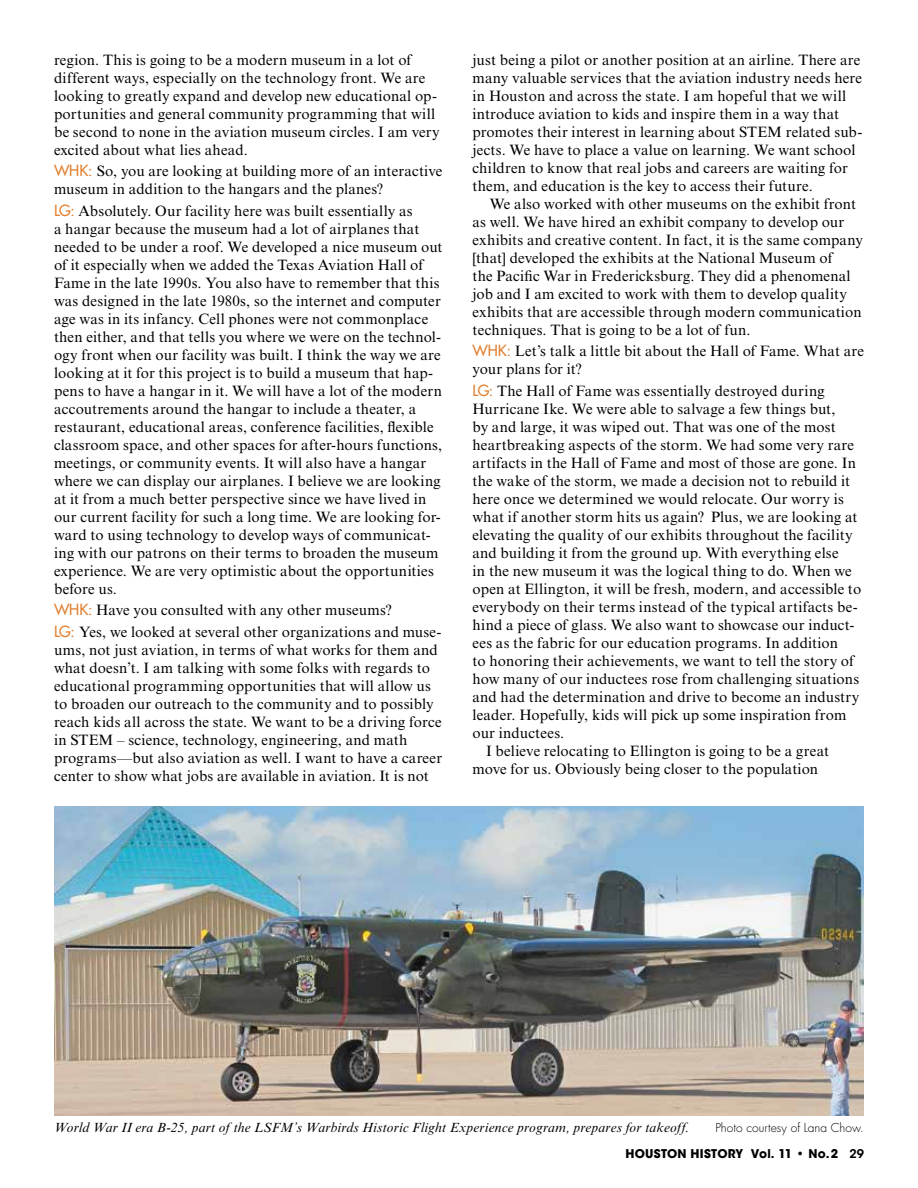
<style>
.page{position:relative;width:918px;height:1188px;background:#fff}
.page>*{position:absolute;margin:0;border:0;box-sizing:border-box;transform-origin:0 0}
.t1{font:15px/18px "Times New Roman MT Std";letter-spacing:.01em;color:#000}
.t2{font:italic 13.5px "Times New Roman MT Std";letter-spacing:.01em;color:#000}
.t3{font:700 12px "ITC Avant Garde Std";letter-spacing:.02em;color:#000}
.t4{font:300 12px "Futura Std";letter-spacing:.005em;color:#000}
.s1{font-family:"Futura Std";font-weight:500;color:#e18133}
.s2{font-weight:600}
</style>
<div class="page">
<img style="left:54px;top:807px;width:810px;height:308px">
<p class="t1" style="left:54px;top:51px;width:387px">region. This is going to be a modern museum in a lot of different ways, especially on the technology front. We are looking to greatly expand and develop new educational op&shy;portunities and general community programming that will be second to none in the aviation museum circles. I am very excited about what lies ahead.</p>
<p class="t1" style="left:54px;top:162px;width:390px"><span class="s1">WHK:</span> So, you are looking at building more of an interactive museum in addition to the hangars and the planes?</p>
<p class="t1" style="left:54px;top:202px;width:390px"><span class="s1">LG:</span> Absolutely. Our facility here was built essentially as<br>a hangar because the museum had a lot of airplanes that needed to be under a roof. We developed a nice museum out of it especially when we added the Texas Aviation Hall of Fame in the late 1990s. You also have to remember that this was designed in the late 1980s, so the internet and computer age was in its infancy. Cell phones were not commonplace then either, and that tells you where we were on the technol&shy;ogy front when our facility was built. I think the way we are looking at it for this project is to build a museum that hap&shy;pens to have a hangar in it. We will have a lot of the modern accoutrements around the hangar to include a theater, a restaurant, educational areas, conference facilities, flexible classroom space, and other spaces for after-hours functions, meetings, or community events. It will also have a hangar where we can display our airplanes. I believe we are looking at it from a much better perspective since we have lived in our current facility for such a long time. We are looking for&shy;ward to using technology to develop ways of communicat&shy;ing with our patrons on their terms to broaden the museum experience. We are very optimistic about the opportunities before us.</p>
<p class="t1" style="left:54px;top:599px;width:389px;line-height:21.5px"><span class="s1">WHK:</span> Have you consulted with any other museums?<br><span class="s1">LG:</span> Yes, we looked at several other organizations and muse-</p>
<p class="t1" style="left:54px;top:641px;width:390px">ums, not just aviation, in terms of what works for them and what doesn’t. I am talking with some folks with regards to educational programming opportunities that will allow us to broaden our outreach to the community and to possibly reach kids all across the state. We want to be a driving force in STEM – science, technology, engineering, and math programs—but also aviation as well. I want to have a career center to show what jobs are available in aviation. It is not</p>
<p class="t1" style="left:472px;top:51px;width:391px">just being a pilot or another position at an airline. There are many valuable services that the aviation industry needs here in Houston and across the state. I am hopeful that we will introduce aviation to kids and inspire them in a way that promotes their interest in learning about STEM related sub&shy;jects. We have to place a value on learning. We want school children to know that real jobs and careers are waiting for them, and education is the key to access their future.</p>
<p class="t1" style="left:472px;top:195px;width:392px;text-indent:17px">We also worked with other museums on the exhibit front as well. We have hired an exhibit company to develop our exhibits and creative content. In fact, it is the same company [that] developed the exhibits at the National Museum of<br>the Pacific War in Fredericksburg. They did a phenomenal job and I am excited to work with them to develop quality exhibits that are accessible through modern communication techniques. That is going to be a lot of fun.</p>
<p class="t1" style="left:472px;top:342px;width:393px"><span class="s1">WHK:</span> Let’s talk a little bit about the Hall of Fame. What are your plans for it?</p>
<p class="t1" style="left:472px;top:382px;width:354px"><span class="s1">LG:</span> The Hall of Fame was essentially destroyed during</p>
<p class="t1" style="left:472px;top:400px;width:364px">Hurricane Ike. We were able to salvage a few things but,</p>
<p class="t1" style="left:472px;top:418px;width:365px">by and large, it was wiped out. That was one of the most</p>
<p class="t1" style="left:472px;top:436px;width:383px">heartbreaking aspects of the storm. We had some very rare</p>
<p class="t1" style="left:472px;top:454px;width:385px">artifacts in the Hall of Fame and most of those are gone. In</p>
<p class="t1" style="left:472px;top:472px;width:379px">the wake of the storm, we made a decision not to rebuild it</p>
<p class="t1" style="left:472px;top:490px;width:373px">here once we determined we would relocate. Our worry is</p>
<p class="t1" style="left:472px;top:508px;width:387px">what if another storm hits us again? Plus, we are looking at</p>
<p class="t1" style="left:472px;top:526px;width:382px">elevating the quality of our exhibits throughout the facility</p>
<p class="t1" style="left:472px;top:544px;width:368px">and building it from the ground up. With everything else</p>
<p class="t1" style="left:472px;top:562px;width:381px">in the new museum it was the logical thing to do. When we</p>
<p class="t1" style="left:472px;top:580px;width:390px">open at Ellington, it will be fresh, modern, and accessible to</p>
<p class="t1" style="left:472px;top:598px;width:387px">everybody on their terms instead of the typical artifacts be-</p>
<p class="t1" style="left:472px;top:616px;width:383px">hind a piece of glass. We also want to showcase our induct-</p>
<p class="t1" style="left:472px;top:634px;width:367px">ees as the fabric for our education programs. In addition</p>
<p class="t1" style="left:472px;top:652px;width:383px">to honoring their achievements, we want to tell the story of</p>
<p class="t1" style="left:472px;top:670px;width:388px">how many of our inductees rose from challenging situations</p>
<p class="t1" style="left:472px;top:688px;width:388px">and had the determination and drive to become an industry</p>
<p class="t1" style="left:472px;top:706px;width:375px">leader. Hopefully, kids will pick up some inspiration from</p>
<p class="t1" style="left:472px;top:724px;width:93px">our inductees.</p>
<p class="t1" style="left:486px;top:742px;width:345px">I believe relocating to Ellington is going to be a great</p>
<p class="t1" style="left:472px;top:760px;width:347px">move for us. Obviously being closer to the population</p>
<p class="t2" style="left:54px;top:1120px;width:637px">World War II era B-25, part of the LSFM’s Warbirds Historic Flight Experience program, prepares for takeoff.</p>
<p class="t4" style="left:715px;top:1121px;width:150px">Photo courtesy of Lana Chow.</p>
<p class="t3" style="left:625px;top:1145px;width:240px">HOUSTON HISTORY Vol. 11 • No.2 <span class="s2">29</span></p>
</div>
